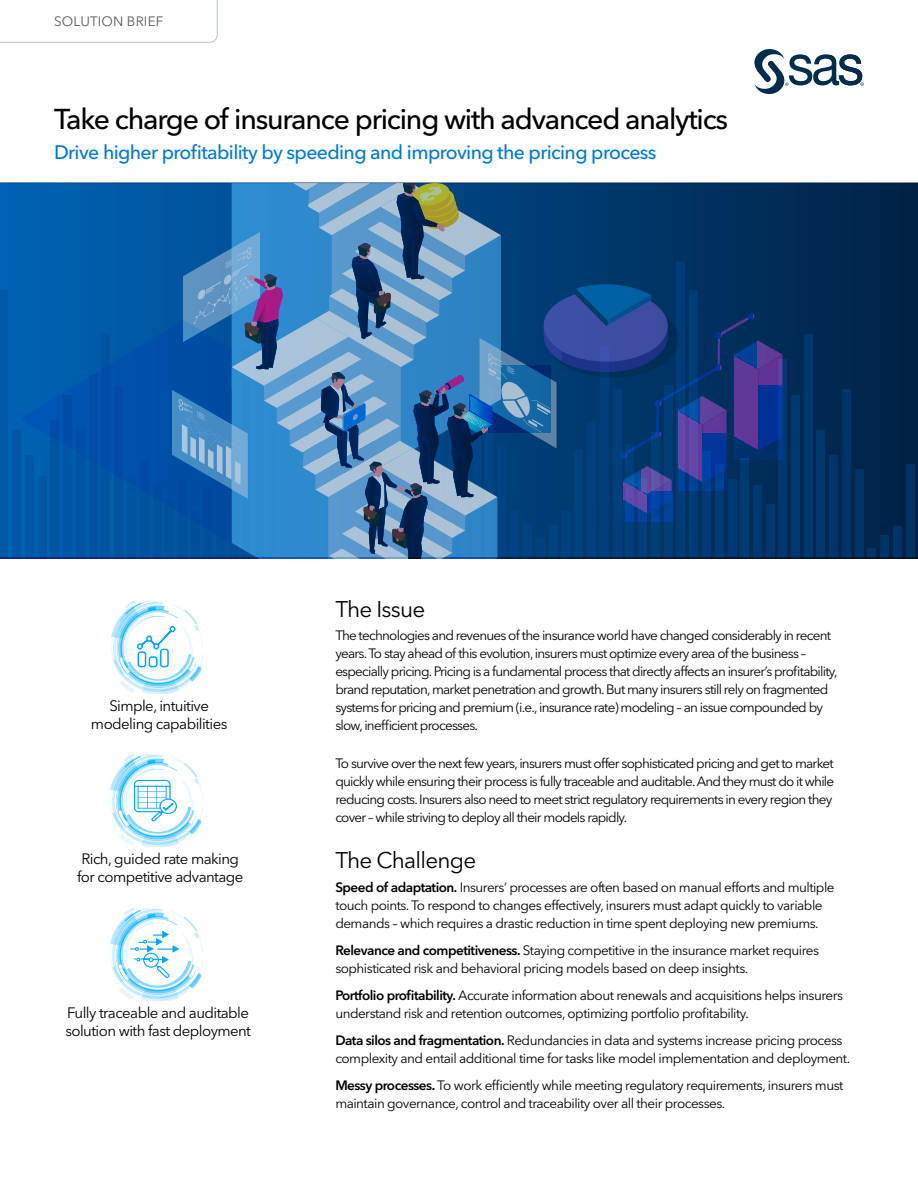
<style>
.page{position:relative;width:918px;height:1188px;background:#fff}
.page>*{position:absolute;margin:0;border:0;box-sizing:border-box;transform-origin:0 0}
.Headline_Title{font:500 28.5px "Avenir Next W1 G";letter-spacing:-.04em;color:#000}
.Header_1{font:22.5px "Avenir Next W1 G";letter-spacing:-.03em;color:#000}
.Headline_subhead___k{font:500 19.5px "Avenir Next W1 G";letter-spacing:-.035em;color:#0079d1}
.Sidebar_text{font:15px/18px "Avenir Next W1 G";letter-spacing:-.04em;color:#000}
.Body_before_bullet{font:13.5px/18px "Avenir Next W1 G";letter-spacing:-.035em;color:#000}
.Body{font:13.5px/18px "Avenir Next W1 G";letter-spacing:-.055em;color:#000}
.Collateral_Identifie{font:13.5px "Avenir Next W1 G";letter-spacing:.01em;color:#58595b}
.s1{font-weight:600}
</style>
<div class="page">
<svg style="left:754px;top:49px;width:110px;height:45px"></svg>
<svg style="left:0;top:183px;width:918px;height:375px;background:#003b71"></svg>
<div style="left:906px;top:464px;width:8px;height:94px;background:#036"></div>
<div style="left:893px;top:526px;width:9px;height:32px;background:#003367"></div>
<div style="left:880px;top:536px;width:9px;height:22px;background:#003468"></div>
<div style="left:868px;top:548px;width:8px;height:10px;background:#003469"></div>
<div style="left:855px;top:469px;width:8px;height:89px;background:#003469"></div>
<div style="left:804px;top:334px;width:8px;height:224px;background:#00376d"></div>
<div style="left:791px;top:396px;width:9px;height:162px;background:#00386e"></div>
<div style="left:778px;top:360px;width:9px;height:198px;background:#00386f"></div>
<div style="left:842px;top:390px;width:9px;height:168px;background:#00356b"></div>
<div style="left:829px;top:456px;width:9px;height:102px;background:#00366c"></div>
<div style="left:816px;top:430px;width:9px;height:128px;background:#00376c"></div>
<div style="left:153px;top:485px;width:8px;height:73px;background:#00529c"></div>
<div style="left:140px;top:459px;width:9px;height:99px;background:#00539d"></div>
<div style="left:127px;top:479px;width:9px;height:79px;background:#00539e"></div>
<div style="left:114px;top:387px;width:9px;height:171px;background:#00539f"></div>
<div style="left:102px;top:334px;width:8px;height:224px;background:#0054a0"></div>
<div style="left:89px;top:374px;width:8px;height:184px;background:#0054a0"></div>
<div style="left:76px;top:426px;width:9px;height:132px;background:#0055a2"></div>
<div style="left:63px;top:395px;width:9px;height:163px;background:#0056a2"></div>
<div style="left:12px;top:430px;width:9px;height:128px;background:#0057a6"></div>
<div style="left:0;top:291px;width:8px;height:267px;background:#0058a7"></div>
<div style="left:51px;top:421px;width:8px;height:137px;background:#0056a3"></div>
<div style="left:38px;top:476px;width:8px;height:82px;background:#0056a4"></div>
<div style="left:25px;top:455px;width:9px;height:103px;background:#0057a5"></div>
<div style="left:165px;top:498px;width:9px;height:60px;background:#00529b"></div>
<svg style="left:20px;top:320px;width:152px;height:227px;fill:#0055a7"></svg>
<svg style="left:172px;top:183px;width:611px;height:375px;background:#2b6199"></svg>
<img style="left:111px;top:602px;width:92px;height:91px">
<div style="left:127px;top:617px;width:63px;height:62px;background:#fff;border-radius:50%"></div>
<img style="left:111px;top:755px;width:91px;height:91px">
<div style="left:126px;top:769px;width:63px;height:63px;background:#fff;border-radius:50%"></div>
<img style="left:118px;top:909px;width:82px;height:91px">
<div style="left:126px;top:923px;width:63px;height:63px;background:#fff;border-radius:50%"></div>
<svg style="left:0;top:0;width:218px;height:43px"></svg>
<svg style="left:110px;top:912px;width:93px;height:68px"></svg>
<svg style="left:134px;top:780px;width:43px;height:41px"></svg>
<hr style="left:0;top:182px;width:918px;height:1px;background:#718498">
<hr style="left:0;top:558px;width:918px;height:1px;background:#718498">
<svg style="left:136px;top:625px;width:40px;height:43px"></svg>
<h1 class="Collateral_Identifie" style="left:54px;top:14px;width:111px">SOLUTION BRIEF</h1>
<h1 class="Headline_Title" style="left:54px;top:102px;width:676px">Take charge of insurance pricing with advanced analytics</h1>
<h2 class="Headline_subhead___k" style="left:54px;top:141px;width:604px">Drive higher profitability by speeding and improving the pricing process</h2>
<p class="Sidebar_text" style="left:91px;top:697px;width:138px;text-align:center">Simple, intuitive modeling capabilities</p>
<p class="Sidebar_text" style="left:77px;top:850px;width:168px">Rich, guided rate making for competitive advantage</p>
<p class="Sidebar_text" style="left:65px;top:1004px;width:187px">Fully traceable and auditable solution with fast deployment</p>
<h2 class="Header_1" style="left:335px;top:596px;width:91px">The Issue</h2>
<p class="Body" style="left:335px;top:627px;width:504px">The technologies and revenues of the insurance world have changed considerably in recent years. To stay ahead of this evolution, insurers must optimize every area of the business – especially pricing. Pricing is a fundamental process that directly affects an insurer’s profitability, brand reputation, market penetration and growth. But many insurers still rely on fragmented systems for pricing and premium (i.e., insurance rate) modeling – an issue compounded by slow, inefficient processes.</p>
<p class="Body" style="left:335px;top:754px;width:500px">To survive over the next few years, insurers must offer sophisticated pricing and get to market quickly while ensuring their process is fully traceable and auditable. And they must do it while reducing costs. Insurers also need to meet strict regulatory requirements in every region they cover – while striving to deploy all their models rapidly.</p>
<h2 class="Header_1" style="left:335px;top:847px;width:142px">The Challenge</h2>
<p class="Body_before_bullet" style="left:335px;top:878px;width:501px"><span class="s1">Speed of adaptation.</span> Insurers’ processes are often based on manual efforts and multiple touch points. To respond to changes effectively, insurers must adapt quickly to variable demands – which requires a drastic reduction in time spent deploying new premiums.</p>
<p class="Body_before_bullet" style="left:335px;top:941px;width:485px"><span class="s1">Relevance and competitiveness.</span> Staying competitive in the insurance market requires sophisticated risk and behavioral pricing models based on deep insights.</p>
<p class="Body_before_bullet" style="left:335px;top:986px;width:509px"><span class="s1">Portfolio profitability.</span> Accurate information about renewals and acquisitions helps insurers understand risk and retention outcomes, optimizing portfolio profitability.</p>
<p class="Body_before_bullet" style="left:335px;top:1031px;width:516px"><span class="s1">Data silos and fragmentation.</span> Redundancies in data and systems increase pricing process complexity and entail additional time for tasks like model implementation and deployment.</p>
<p class="Body_before_bullet" style="left:335px;top:1076px;width:510px"><span class="s1">Messy processes.</span> To work efficiently while meeting regulatory requirements, insurers must maintain governance, control and traceability over all their processes.</p>
</div>
